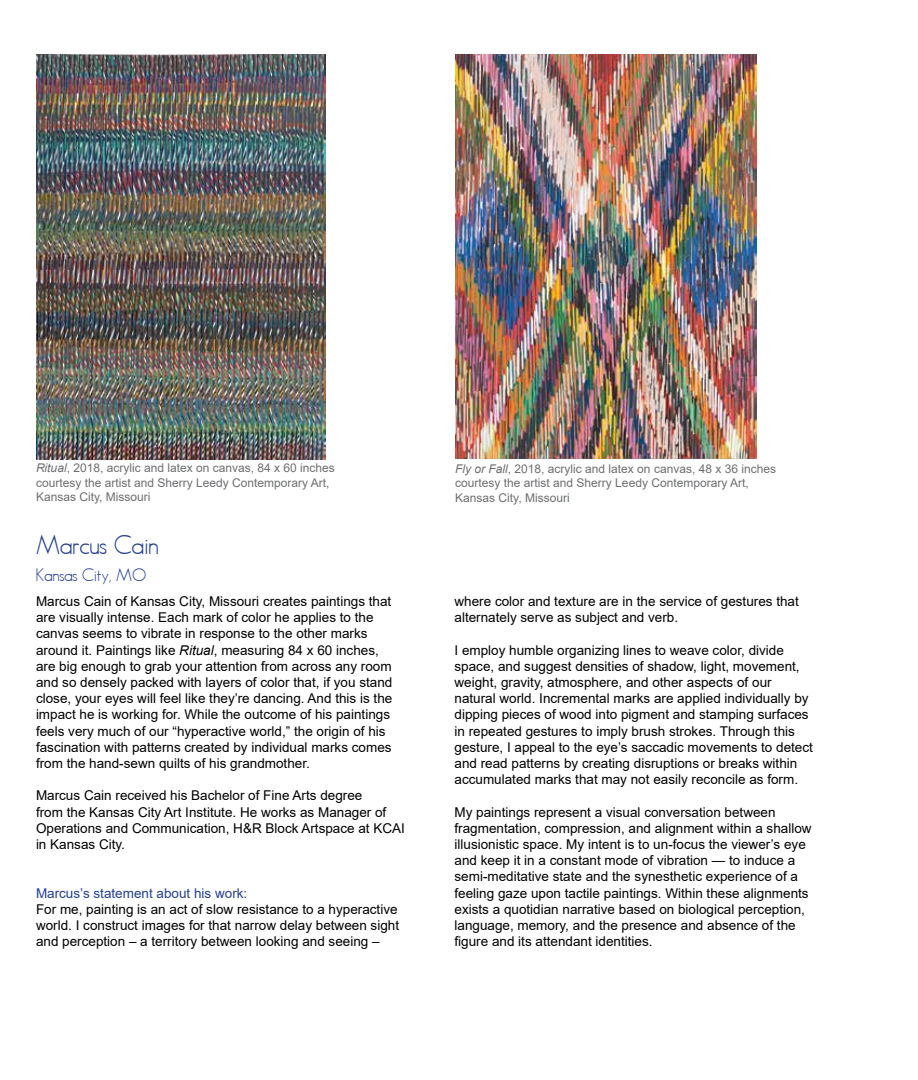
<style>
.page{position:relative;width:918px;height:1080px;background:#fff}
.page>*{position:absolute;margin:0;border:0;box-sizing:border-box;transform-origin:0 0}
.t1{font:27px "MAXIMO";color:#25408f}
.t2{font:18px "MAXIMO";color:#25408f}
.t3{font:13.5px/16.2px "Arial";color:#000}
.t4{font:13.5px "Arial";color:#25408f}
.t5{font:12px/14.4px "Arial";color:#6d6e71}
.s1{font-style:italic}
</style>
<div class="page">
<img style="left:455px;top:54px;width:301px;height:405px">
<img style="left:36px;top:54px;width:290px;height:405px">
<p class="t5" style="left:36px;top:461px;width:300px"><span class="s1">Ritual</span>, 2018, acrylic and latex on canvas, 84 x 60 inches courtesy the artist and Sherry Leedy Contemporary Art,<br>Kansas City, Missouri</p>
<p class="t5" style="left:455px;top:461px;width:322px"><span class="s1">Fly or Fall</span>, 2018, acrylic and latex on canvas, 48 x 36 inches courtesy the artist and Sherry Leedy Contemporary Art,<br>Kansas City, Missouri</p>
<h1 class="t1" style="left:36px;top:529px;width:124px">Marcus Cain</h1>
<h2 class="t2" style="left:36px;top:564px;width:110px">Kansas City, MO</h2>
<p class="t3" style="left:36px;top:593px;width:358px">Marcus Cain of Kansas City, Missouri creates paintings that are visually intense. Each mark of color he applies to the canvas seems to vibrate in response to the other marks around it. Paintings like <span class="s1">Ritual</span>, measuring 84 x 60 inches, are big enough to grab your attention from across any room and so densely packed with layers of color that, if you stand close, your eyes will feel like they’re dancing. And this is the impact he is working for. While the outcome of his paintings feels very much of our “hyperactive world,” the origin of his fascination with patterns created by individual marks comes from the hand-sewn quilts of his grandmother.</p>
<p class="t3" style="left:36px;top:787px;width:370px">Marcus Cain received his Bachelor of Fine Arts degree<br>from the Kansas City Art Institute. He works as Manager of Operations and Communication, H&amp;R Block Artspace at KCAI in Kansas City.</p>
<p class="t4" style="left:36px;top:884px;width:213px">Marcus’s statement about his work:</p>
<p class="t3" style="left:36px;top:901px;width:365px;text-align:justify">For me, painting is an act of slow resistance to a hyperactive world. I construct images for that narrow delay between sight and perception – a territory between looking and seeing –</p>
<p class="t3" style="left:455px;top:593px;width:346px">where color and texture are in the service of gestures that alternately serve as subject and verb.</p>
<p class="t3" style="left:455px;top:642px;width:360px">I employ humble organizing lines to weave color, divide space, and suggest densities of shadow, light, movement, weight, gravity, atmosphere, and other aspects of our natural world. Incremental marks are applied individually by dipping pieces of wood into pigment and stamping surfaces in repeated gestures to imply brush strokes. Through this gesture, I appeal to the eye’s saccadic movements to detect and read patterns by creating disruptions or breaks within accumulated marks that may not easily reconcile as form.</p>
<p class="t3" style="left:455px;top:804px;width:359px">My paintings represent a visual conversation between fragmentation, compression, and alignment within a shallow illusionistic space. My intent is to un-focus the viewer’s eye and keep it in a constant mode of vibration — to induce a semi-meditative state and the synesthetic experience of a feeling gaze upon tactile paintings. Within these alignments exists a quotidian narrative based on biological perception, language, memory, and the presence and absence of the figure and its attendant identities.</p>
</div>
